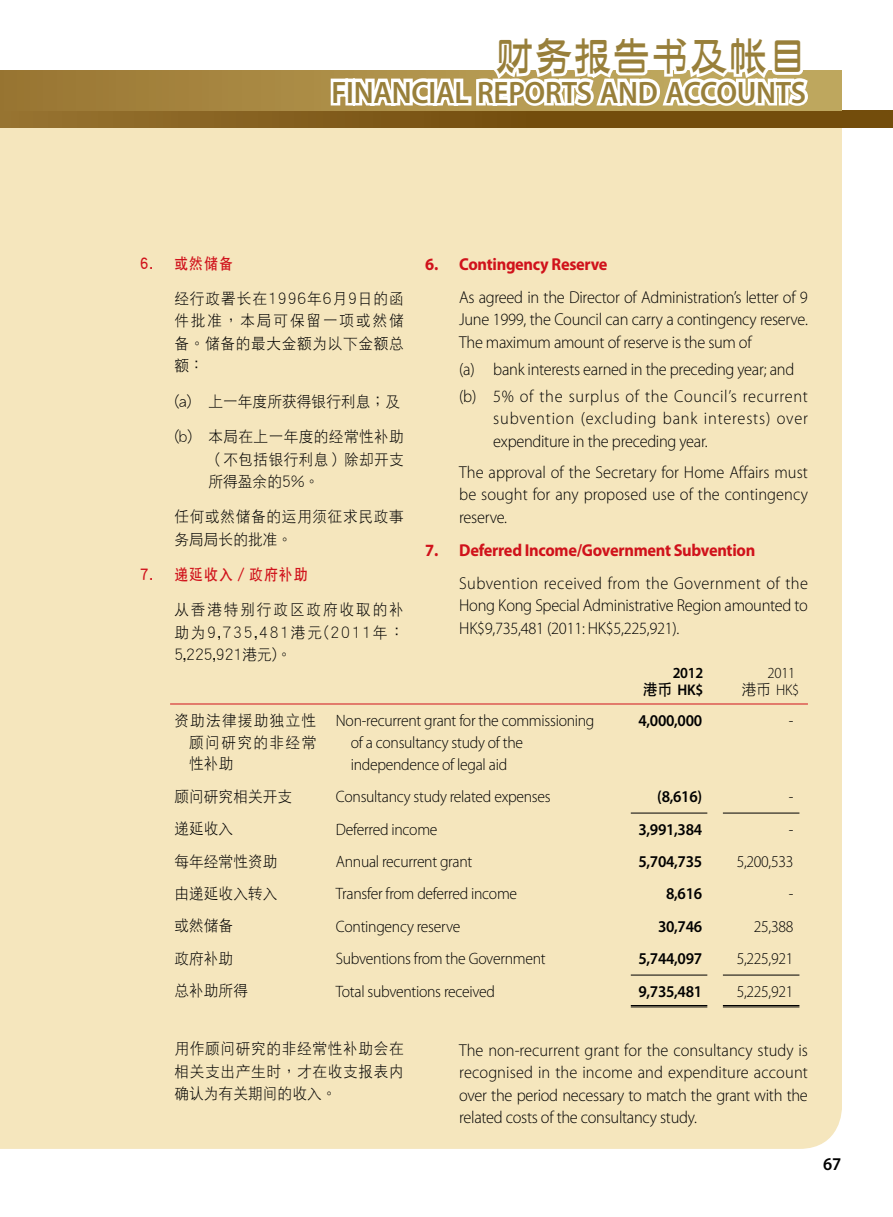
<style>
.page{position:relative;width:893px;height:1217px;background:#fff}
.page>*{position:absolute;margin:0;border:0;box-sizing:border-box;transform-origin:0 0}
.t1{font:38.85px "DF Ya Yi GB5 HK W6";color:#987f3a}
.t2{font:600 31.05px "Myriad Pro";letter-spacing:-.01em;color:#987f3a;scale:.95 1}
.t3{font:600 18px "Myriad Pro";color:#000;scale:.95 1}
.t4{font:300 17.25px/22.5px "Myriad Pro";letter-spacing:-.02em;color:#000;text-align:justify;scale:.95 1}
.t5{font:300 17.25px/22.5px "Myriad Pro";letter-spacing:.04em;color:#000;scale:.95 1}
.t6{font:700 17.25px "Myriad Pro";letter-spacing:-.02em;color:#d0121b;scale:.95 1}
.t7{font:300 16.5px/32.4px "Myriad Pro";letter-spacing:-.02em;color:#000;scale:.95 1}
.t8{font:600 16.5px/32.4px "Myriad Pro";letter-spacing:-.02em;color:#000;scale:.95 1}
.t9{font:15.45px/22.5px "DF Hei GB5 HK W3";letter-spacing:.045em;color:#000;text-align:justify;scale:.95 1}
.t10{font:15.45px/32.4px "DF Hei GB5 HK W3";letter-spacing:.005em;color:#000;scale:.95 1}
.t11{font:15.45px "DF Hei GB5 HK W7";letter-spacing:.075em;color:#d0121b;scale:.9 1}
.t12{font:600 15.45px "Myriad Pro";letter-spacing:-.02em;color:#000;scale:.95 1}
.t13{font:300 15.45px "Myriad Pro";letter-spacing:-.02em;color:#000;scale:.95 1}
.t14{font:15.45px "DF Hei GB5 HK W3";letter-spacing:.085em;color:#000;scale:.95 1}
.t15{font:15.45px "DF Hei GB5 HK W3";letter-spacing:.095em;color:#000;scale:.95 1}
.s1{font-family:"DF Hei GB5 HK W7";font-weight:400}
.s2{font-family:"DF Hei GB5 HK W3";font-weight:400}
</style>
<div class="page">
<div style="left:0;top:128px;width:842px;height:1020px;background:#f5e6bd"></div>
<svg style="left:0;top:111px;width:893px;height:17px"></svg>
<svg style="left:0;top:70px;width:842px;height:41px"></svg>
<hr style="left:723px;top:974px;width:76px;height:1px;background:#000">
<hr style="left:631px;top:974px;width:76px;height:1px;background:#000">
<hr style="left:723px;top:812px;width:76px;height:1px;background:#000">
<hr style="left:631px;top:812px;width:76px;height:1px;background:#000">
<hr style="left:723px;top:1006px;width:76px;height:1px;background:#000">
<hr style="left:723px;top:1004px;width:76px;height:1px;background:#000">
<hr style="left:631px;top:1006px;width:76px;height:1px;background:#000">
<hr style="left:631px;top:1004px;width:76px;height:1px;background:#000">
<hr style="left:170px;top:703px;width:638px;height:1px;background:#d0121b">
<svg style="left:328px;top:70px;width:483px;height:58px"></svg>
<svg style="left:334px;top:70px;width:472px;height:33px"></svg>
<h1 class="t1" style="left:496px;top:35px;width:312px">財務報告書及帳目</h1>
<h2 class="t2" style="left:332px;top:72px;width:501px">FINANCIAL REPORTS AND ACCOUNTS</h2>
<h3 class="t11" style="left:140px;top:255px;width:105px">6. 或然儲備</h3>
<p class="t9" style="left:174px;top:287px;width:243px">經行政署長在1996年6月9日的函件批准，本局可保留一項或然儲備。儲備的最大金額為以下金額總額：</p>
<p class="t10" style="left:174px;top:384px;width:239px">(a) 上一年度所獲得銀行利息；及</p>
<p class="t9" style="left:208px;top:425px;width:207px;text-indent:-34px">(b) 本局在上一年度的經常性補助（不包括銀行利息）除却開支所得盈餘的5%。</p>
<p class="t9" style="left:174px;top:505px;width:243px">任何或然儲備的運用須徵求民政事務局局長的批准。</p>
<h3 class="t11" style="left:140px;top:566px;width:188px">7. 遞延收入∕政府補助</h3>
<p class="t9" style="left:174px;top:598px;width:243px">從香港特別行政區政府收取的補助為9,735,481港元(2011年：5,225,921港元)。</p>
<p class="t6" style="left:425px;top:253px;width:193px">6. Contingency Reserve</p>
<p class="t4" style="left:459px;top:286px;width:369px">As agreed in the Director of Administration’s letter of 9<br>June 1999, the Council can carry a contingency reserve.<br>The maximum amount of reserve is the sum of</p>
<p class="t4" style="left:459px;top:356px;width:369px;line-height:26.7px">(a) bank interests earned in the preceding year; and (b) 5% of the surplus of the Council’s recurrent</p>
<p class="t5" style="left:493px;top:407px;width:333px">subvention (excluding bank interests) over expenditure in the preceding year.</p>
<p class="t4" style="left:459px;top:460px;width:369px">The approval of the Secretary for Home Affairs must be sought for any proposed use of the contingency reserve.</p>
<p class="t6" style="left:425px;top:538px;width:349px">7. Deferred Income/Government Subvention</p>
<p class="t4" style="left:459px;top:572px;width:369px">Subvention received from the Government of the Hong Kong Special Administrative Region amounted to HK$9,735,481 (2011: HK$5,225,921).</p>
<p class="t12" style="left:673px;top:662px;width:34px">2012</p>
<p class="t13" style="left:768px;top:663px;width:31px">2011</p>
<p class="t12" style="left:643px;top:679px;width:65px"><span class="s1">港幣</span> HK$</p>
<p class="t8" style="left:638px;top:704px;width:69px">4,000,000</p>
<p class="t13" style="left:742px;top:681px;width:62px"><span class="s2">港幣</span> HK$</p>
<p class="t14" style="left:174px;top:711px;width:151px">資助法律援助獨立性</p>
<p class="t7" style="left:351px;top:710px;width:258px;line-height:21.8px;text-indent:-15px">Non-recurrent grant for the commissioning of a consultancy study of the independence of legal aid</p>
<p class="t7" style="left:336px;top:780px;width:228px">Consultancy study related expenses<br>Deferred income<br>Annual recurrent grant<br>Transfer from deferred income<br>Contingency reserve<br>Subventions from the Government<br>Total subventions received</p>
<p class="t7" style="left:789px;top:704px;width:6px">-</p>
<p class="t15" style="left:189px;top:733px;width:135px">顧問研究的非經常</p>
<p class="t9" style="left:189px;top:752px;width:48px">性補助</p>
<p class="t10" style="left:174px;top:779px;width:126px">顧問研究相關開支</p>
<p class="t8" style="left:657px;top:779px;width:49px">(8,616)</p>
<p class="t7" style="left:789px;top:780px;width:6px">-</p>
<p class="t9" style="left:174px;top:816px;width:64px">遞延收入</p>
<p class="t8" style="left:638px;top:812px;width:69px">3,991,384</p>
<p class="t10" style="left:174px;top:844px;width:110px">每年經常性資助</p>
<p class="t8" style="left:638px;top:844px;width:69px">5,704,735</p>
<p class="t7" style="left:737px;top:845px;width:61px">5,200,533</p>
<p class="t10" style="left:174px;top:876px;width:110px">由遞延收入轉入</p>
<p class="t8" style="left:666px;top:877px;width:39px">8,616</p>
<p class="t7" style="left:789px;top:877px;width:6px">-</p>
<p class="t9" style="left:174px;top:914px;width:64px">或然儲備</p>
<p class="t8" style="left:658px;top:909px;width:48px">30,746</p>
<p class="t7" style="left:754px;top:910px;width:43px">25,388</p>
<p class="t10" style="left:174px;top:941px;width:79px">政府補助總補助所得</p>
<p class="t8" style="left:638px;top:941px;width:69px">5,744,097<br>9,735,481</p>
<p class="t7" style="left:737px;top:942px;width:61px">5,225,921<br>5,225,921</p>
<p class="t9" style="left:174px;top:1037px;width:243px">用作顧問研究的非經常性補助會在相關支出產生時，才在收支報表內確認為有關期間的收入。</p>
<p class="t4" style="left:459px;top:1038px;width:369px">The non-recurrent grant for the consultancy study is recognised in the income and expenditure account over the period necessary to match the grant with the related costs of the consultancy study.</p>
<p class="t3" style="left:823px;top:1152px;width:20px">67</p>
</div>
